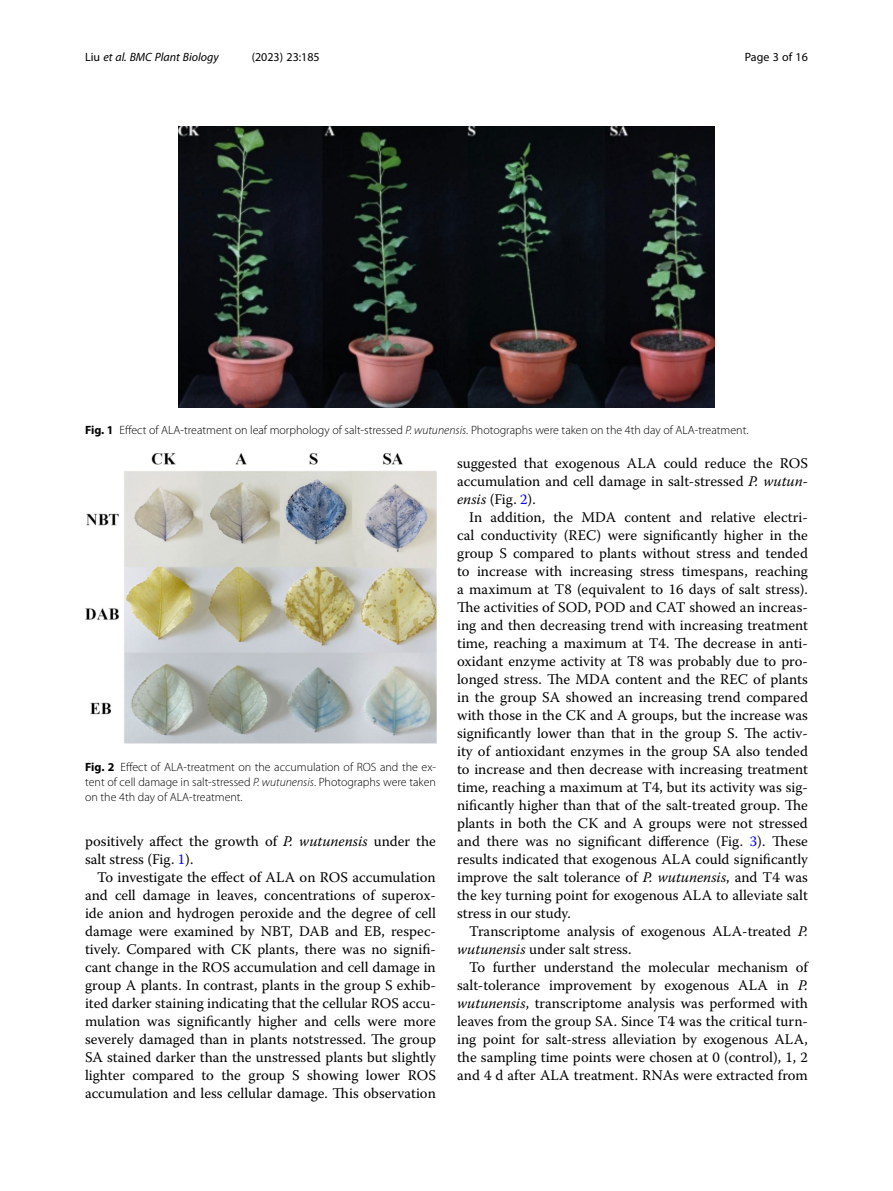
<style>
.page{position:relative;width:893px;height:1191px;background:#fff}
.page>*{position:absolute;margin:0;border:0;box-sizing:border-box;transform-origin:0 0}
.Body_Text_Indent{font:14.7px/18px "Warnock Pro";color:#000;text-align:justify}
.Figure_Caption{font:300 12px/15px "Myriad Pro";color:#000;text-align:justify}
.t1{font:italic 12px "Myriad Pro";color:#000}
.t2{font:12px "Myriad Pro";color:#000}
.s1{font-style:normal}
.s2{font-weight:700}
.s3{font-style:italic}
.s4{color:#00f}
</style>
<div class="page">
<img style="left:85px;top:454px;width:351px;height:289px">
<img style="left:178px;top:126px;width:536px;height:281px">
<p class="t1" style="left:85px;top:50px;width:135px"><span class="s1">Liu</span> et al. BMC Plant Biology</p>
<p class="t2" style="left:252px;top:50px;width:70px">(2023) 23:185</p>
<p class="t2" style="left:745px;top:50px;width:65px">Page 3 of 16</p>
<p class="Figure_Caption" style="left:85px;top:423px;width:665px"><span class="s2">Fig. 1</span> Effect of ALA-treatment on leaf morphology of salt-stressed <span class="s3">P. wutunensis</span>. Photographs were taken on the 4th day of ALA-treatment.</p>
<p class="Figure_Caption" style="left:85px;top:759px;width:352px"><span class="s2">Fig. 2</span> Effect of ALA-treatment on the accumulation of ROS and the ex&shy;tent of cell damage in salt-stressed <span class="s3">P. wutunensis</span>. Photographs were taken on the 4th day of ALA-treatment.</p>
<p class="Body_Text_Indent" style="left:85px;top:832px;width:352px">positively affect the growth of <span class="s3">P. wutunensis</span> under the salt stress (Fig. <span class="s4">1</span>).</p>
<p class="Body_Text_Indent" style="left:85px;top:868px;width:352px;text-indent:12px">To investigate the effect of ALA on ROS accumulation and cell damage in leaves, concentrations of superox&shy;ide anion and hydrogen peroxide and the degree of cell damage were examined by NBT, DAB and EB, respec&shy;tively. Compared with CK plants, there was no signifi&shy;cant change in the ROS accumulation and cell damage in group A plants. In contrast, plants in the group S exhib&shy;ited darker staining indicating that the cellular ROS accu&shy;mulation was significantly higher and cells were more severely damaged than in plants notstressed. The group SA stained darker than the unstressed plants but slightly lighter compared to the group S showing lower ROS accumulation and less cellular damage. This observation</p>
<p class="Body_Text_Indent" style="left:457px;top:454px;width:352px">suggested that exogenous ALA could reduce the ROS accumulation and cell damage in salt-stressed <span class="s3">P. wutun&shy;ensis</span> (Fig. <span class="s4">2</span>).</p>
<p class="Body_Text_Indent" style="left:457px;top:508px;width:352px;text-indent:12px">In addition, the MDA content and relative electri&shy;cal conductivity (REC) were significantly higher in the group S compared to plants without stress and tended to increase with increasing stress timespans, reaching a maximum at T8 (equivalent to 16 days of salt stress).<br>The activities of SOD, POD and CAT showed an increas&shy;ing and then decreasing trend with increasing treatment time, reaching a maximum at T4. The decrease in anti&shy;oxidant enzyme activity at T8 was probably due to pro&shy;longed stress. The MDA content and the REC of plants in the group SA showed an increasing trend compared with those in the CK and A groups, but the increase was significantly lower than that in the group S. The activ&shy;ity of antioxidant enzymes in the group SA also tended to increase and then decrease with increasing treatment time, reaching a maximum at T4, but its activity was sig&shy;nificantly higher than that of the salt-treated group. The plants in both the CK and A groups were not stressed and there was no significant difference (Fig. <span class="s4">3</span>). These results indicated that exogenous ALA could significantly improve the salt tolerance of <span class="s3">P. wutunensis</span>, and T4 was the key turning point for exogenous ALA to alleviate salt stress in our study.</p>
<p class="Body_Text_Indent" style="left:457px;top:922px;width:352px;text-indent:12px">Transcriptome analysis of exogenous ALA-treated <span class="s3">P. wutunensis</span> under salt stress.</p>
<p class="Body_Text_Indent" style="left:457px;top:958px;width:352px;text-indent:12px">To further understand the molecular mechanism of salt-tolerance improvement by exogenous ALA in <span class="s3">P. wutunensis</span>, transcriptome analysis was performed with leaves from the group SA. Since T4 was the critical turn&shy;ing point for salt-stress alleviation by exogenous ALA, the sampling time points were chosen at 0 (control), 1, 2 and 4 d after ALA treatment. RNAs were extracted from</p>
</div>
